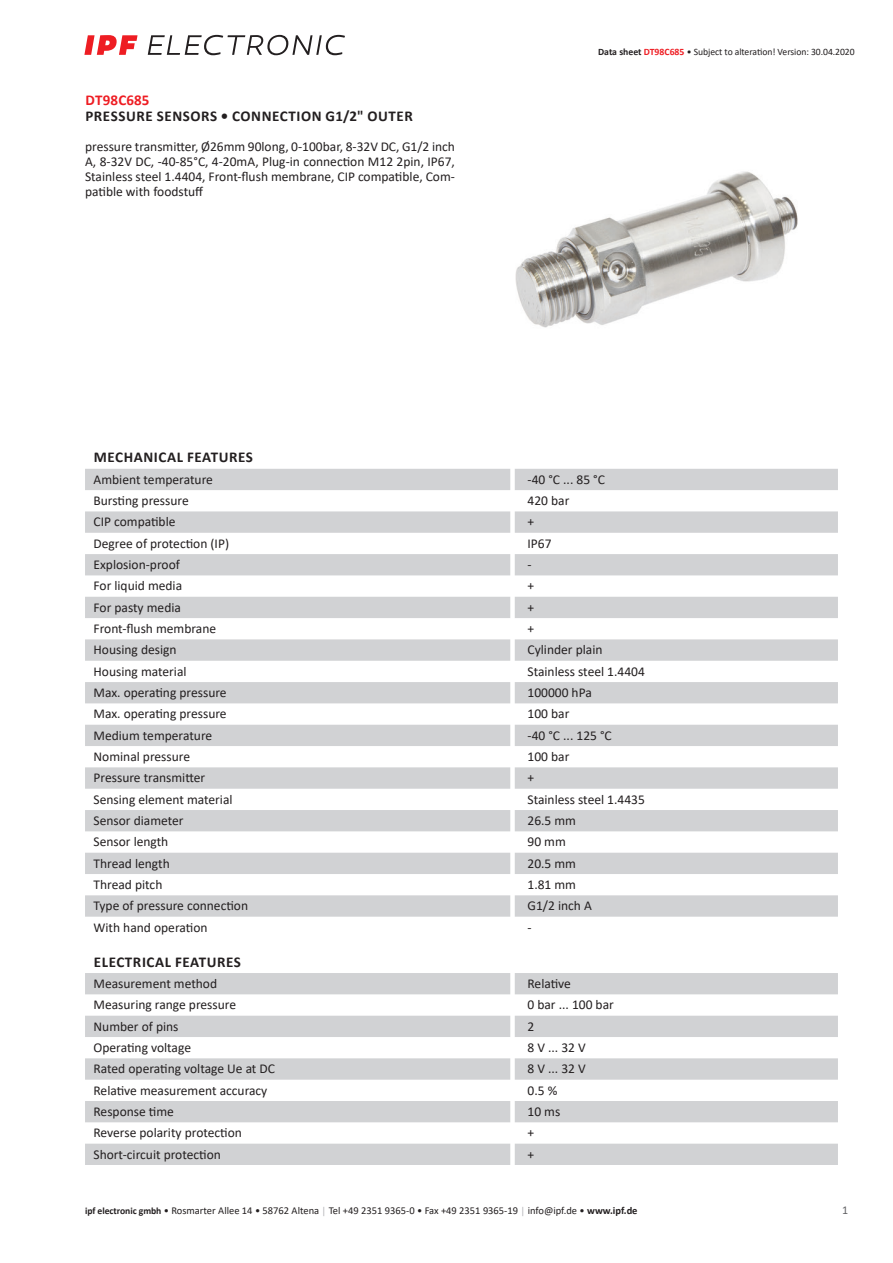
<style>
.page{position:relative;width:893px;height:1263px;background:#fff}
.page>*{position:absolute;margin:0;border:0;box-sizing:border-box;transform-origin:0 0}
.t1{font:700 15px "Calibri";letter-spacing:.04em;color:#231f20}
.t2{font:700 15px "Calibri";letter-spacing:.02em;color:#ee1d23}
.t3{font:13.5px/15px "Calibri";color:#231f20;text-align:justify}
.t4{font:12px "Calibri";color:#636366}
.t5{font:10.5px "Calibri";color:#231f20}
.t6{font:9.75px "Calibri";letter-spacing:-.005em;color:#231f20}
.s1{font-weight:700}
.s2{font-weight:700;color:#ee1d23}
.s3{font-weight:700;font-size:9.75px}
.s4{font-size:9.75px;color:#a8a9ad}
</style>
<div class="page">
<svg style="left:148px;top:35px;width:197px;height:20px"></svg>
<svg style="left:84px;top:35px;width:54px;height:20px"></svg>
<svg style="left:85px;top:469px;width:753px;height:448px;fill:#d4d5d7"></svg>
<svg style="left:85px;top:973px;width:753px;height:192px;fill:#d1d2d4"></svg>
<img style="left:515px;top:171px;width:283px;height:157px">
<p class="t2" style="left:85px;top:89px;width:66px">DT98C685</p>
<p class="t1" style="left:85px;top:106px;width:329px">PRESSURE SENSORS • CONNECTION G1/2" OUTER</p>
<p class="t3" style="left:85px;top:139px;width:371px">pressure transmitter, Ø26mm 90long, 0-100bar, 8-32V DC, G1/2 inch A, 8-32V DC, -40-85°C, 4-20mA, Plug-in connection M12 2pin, IP67, Stainless steel 1.4404, Front-flush membrane, CIP compatible, Com&shy;patible with foodstuff</p>
<p class="t6" style="left:598px;top:45px;width:258px"><span class="s1">Data sheet</span> <span class="s2">DT98C685</span> • Subject to alteration! Version: 30.04.2020</p>
<p class="t1" style="left:94px;top:447px;width:161px">MECHANICAL FEATURES</p>
<p class="t3" style="left:94px;top:471px;width:121px">Ambient temperature</p>
<p class="t3" style="left:527px;top:471px;width:79px">-40 °C ... 85 °C</p>
<p class="t3" style="left:94px;top:493px;width:97px">Bursting pressure</p>
<p class="t3" style="left:527px;top:493px;width:43px">420 bar</p>
<p class="t3" style="left:94px;top:514px;width:83px">CIP compatible</p>
<p class="t3" style="left:527px;top:514px;width:8px">+</p>
<p class="t3" style="left:94px;top:535px;width:137px">Degree of protection (IP)</p>
<p class="t3" style="left:527px;top:535px;width:26px">IP67</p>
<p class="t3" style="left:94px;top:557px;width:88px">Explosion-proof</p>
<p class="t3" style="left:527px;top:557px;width:6px">-</p>
<p class="t3" style="left:94px;top:578px;width:90px">For liquid media</p>
<p class="t3" style="left:527px;top:578px;width:8px">+</p>
<p class="t3" style="left:94px;top:599px;width:89px">For pasty media</p>
<p class="t3" style="left:527px;top:599px;width:8px">+</p>
<p class="t3" style="left:94px;top:621px;width:124px">Front-flush membrane</p>
<p class="t3" style="left:527px;top:621px;width:8px">+</p>
<p class="t3" style="left:94px;top:642px;width:85px">Housing design</p>
<p class="t3" style="left:527px;top:642px;width:76px">Cylinder plain</p>
<p class="t3" style="left:94px;top:663px;width:95px">Housing material</p>
<p class="t3" style="left:527px;top:663px;width:119px">Stainless steel 1.4404</p>
<p class="t3" style="left:94px;top:685px;width:135px">Max. operating pressure</p>
<p class="t3" style="left:527px;top:685px;width:66px">100000 hPa</p>
<p class="t3" style="left:94px;top:706px;width:135px">Max. operating pressure</p>
<p class="t3" style="left:527px;top:706px;width:43px">100 bar</p>
<p class="t3" style="left:94px;top:727px;width:120px">Medium temperature</p>
<p class="t3" style="left:527px;top:727px;width:86px">-40 °C ... 125 °C</p>
<p class="t3" style="left:94px;top:749px;width:98px">Nominal pressure</p>
<p class="t3" style="left:527px;top:749px;width:43px">100 bar</p>
<p class="t3" style="left:94px;top:770px;width:113px">Pressure transmitter</p>
<p class="t3" style="left:527px;top:770px;width:8px">+</p>
<p class="t3" style="left:94px;top:791px;width:141px">Sensing element material</p>
<p class="t3" style="left:527px;top:791px;width:119px">Stainless steel 1.4435</p>
<p class="t3" style="left:94px;top:813px;width:92px">Sensor diameter</p>
<p class="t3" style="left:527px;top:813px;width:50px">26.5 mm</p>
<p class="t3" style="left:94px;top:834px;width:76px">Sensor length</p>
<p class="t3" style="left:527px;top:834px;width:40px">90 mm</p>
<p class="t3" style="left:94px;top:855px;width:78px">Thread length</p>
<p class="t3" style="left:527px;top:855px;width:50px">20.5 mm</p>
<p class="t3" style="left:94px;top:877px;width:70px">Thread pitch</p>
<p class="t3" style="left:527px;top:877px;width:50px">1.81 mm</p>
<p class="t3" style="left:94px;top:898px;width:156px">Type of pressure connection</p>
<p class="t3" style="left:527px;top:898px;width:66px">G1/2 inch A</p>
<p class="t3" style="left:94px;top:919px;width:115px">With hand operation</p>
<p class="t3" style="left:527px;top:919px;width:6px">-</p>
<p class="t1" style="left:94px;top:951px;width:149px">ELECTRICAL FEATURES</p>
<p class="t3" style="left:94px;top:976px;width:125px">Measurement method</p>
<p class="t3" style="left:527px;top:976px;width:45px">Relative</p>
<p class="t3" style="left:94px;top:997px;width:144px">Measuring range pressure</p>
<p class="t3" style="left:527px;top:997px;width:88px">0 bar ... 100 bar</p>
<p class="t3" style="left:94px;top:1018px;width:86px">Number of pins</p>
<p class="t3" style="left:527px;top:1018px;width:8px">2</p>
<p class="t3" style="left:94px;top:1040px;width:99px">Operating voltage</p>
<p class="t3" style="left:527px;top:1040px;width:60px">8 V ... 32 V</p>
<p class="t3" style="left:94px;top:1061px;width:183px">Rated operating voltage Ue at DC</p>
<p class="t3" style="left:527px;top:1061px;width:60px">8 V ... 32 V</p>
<p class="t3" style="left:94px;top:1082px;width:175px">Relative measurement accuracy</p>
<p class="t3" style="left:527px;top:1082px;width:31px">0.5 %</p>
<p class="t3" style="left:94px;top:1104px;width:82px">Response time</p>
<p class="t3" style="left:527px;top:1104px;width:34px">10 ms</p>
<p class="t3" style="left:94px;top:1125px;width:150px">Reverse polarity protection</p>
<p class="t3" style="left:527px;top:1125px;width:8px">+</p>
<p class="t3" style="left:94px;top:1146px;width:129px">Short-circuit protection</p>
<p class="t3" style="left:527px;top:1146px;width:8px">+</p>
<p class="t5" style="left:85px;top:1203px;width:554px"><span class="s3">ipf electronic gmbh</span> • Rosmarter Allee 14 • 58762 Altena <span class="s4">│</span> Tel +49 2351 9365-0 • Fax +49 2351 9365-19 <span class="s4">│</span> info@ipf.de • <span class="s1">www.ipf.de</span></p>
<p class="t4" style="left:842px;top:1201px;width:8px">1</p>
</div>
